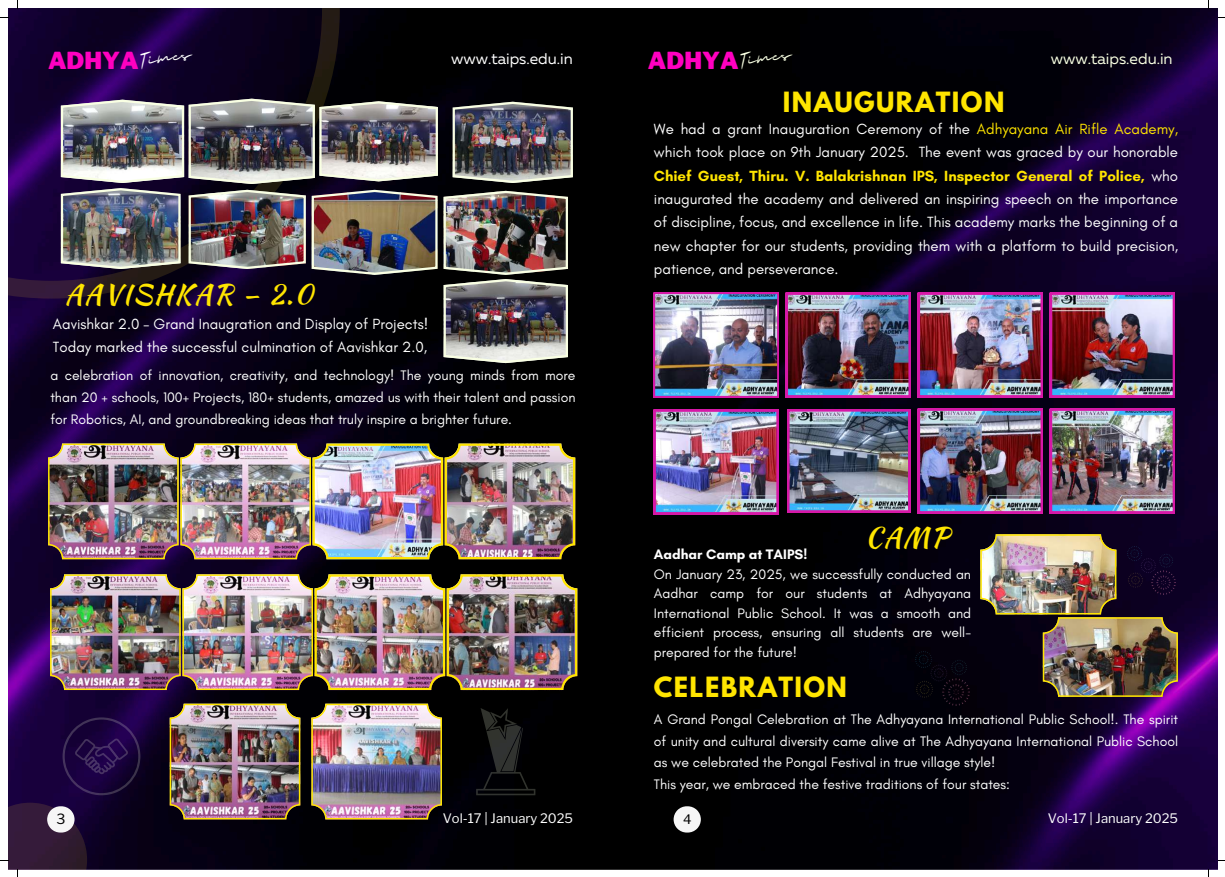
<style>
.page{position:relative;width:1225px;height:877px;background:#fff}
.page>*{position:absolute;margin:0;border:0;box-sizing:border-box;transform-origin:0 0}
.t1{font:27.8px "Kaushan Script";letter-spacing:.055em;color:#ffe500}
.t2{font:700 24.7px "League Spartan";letter-spacing:.055em;color:#ffe500}
.t3{font:900 23.2px "Libre Franklin";color:#ff00c0}
.t4{font:16.6px "Majesty Yandi Designs";color:#fff}
.t5{font:16.6px "Majesty Yandi Designs";color:#f9ffe3}
.t6{font:15.4px "Muller";color:#fff}
.t7{font:15.4px "Muller";color:#f9ffe3}
.t8{font:15px/23.2px "Glacial Indifference";color:#fff}
.t9{font:14px/21.8px "Glacial Indifference";color:#fff;text-align:justify}
.t10{font:700 14px "Glacial Indifference";color:#fff}
.t11{font:14px "Libre Franklin";color:#000}
.t12{font:13px "Libre Franklin";color:#fff}
.t13{font:13px "Libre Franklin";color:#000}
.s1{color:#ffe500}
.s2{font-weight:700;color:#ffe500}
</style>
<div class="page">
<img style="left:8px;top:8px;width:1209px;height:860px">
<svg style="left:8px;top:8px;width:332px;height:290px;background:#160131"></svg>
<svg style="left:8px;top:802px;width:79px;height:67px;background:#2f1736"></svg>
<svg style="left:673px;top:806px;width:27px;height:26px"></svg>
<svg style="left:47px;top:806px;width:28px;height:26px"></svg>
<img style="left:61px;top:99px;width:512px;height:264px">
<img style="left:48px;top:443px;width:527px;height:116px">
<img style="left:50px;top:574px;width:527px;height:115px">
<img style="left:170px;top:703px;width:130px;height:116px">
<img style="left:311px;top:703px;width:131px;height:116px">
<img style="left:980px;top:534px;width:197px;height:162px">
<img style="left:653px;top:292px;width:125px;height:105px">
<img style="left:785px;top:292px;width:125px;height:105px">
<img style="left:917px;top:292px;width:125px;height:105px">
<img style="left:1049px;top:292px;width:125px;height:105px">
<img style="left:917px;top:408px;width:125px;height:105px">
<img style="left:1049px;top:408px;width:125px;height:105px">
<img style="left:787px;top:409px;width:123px;height:103px">
<img style="left:653px;top:409px;width:125px;height:105px">
<svg style="left:476px;top:707px;width:59px;height:88px;background:#0f1011"></svg>
<svg style="left:63px;top:717px;width:77px;height:78px;background:#1f0842"></svg>
<img style="left:915px;top:651px;width:53px;height:54px">
<img style="left:1127px;top:546px;width:48px;height:48px">
<h3 class="t3" style="left:48px;top:46px;width:92px">ADHYA</h3>
<p class="t4" style="left:140px;top:53px;width:54px;rotate:-8deg">Times</p>
<p class="t6" style="left:451px;top:52px;width:123px">www.taips.edu.in</p>
<h3 class="t3" style="left:647px;top:46px;width:92px">ADHYA</h3>
<p class="t5" style="left:739px;top:53px;width:54px;rotate:-8deg">Times</p>
<p class="t7" style="left:1050px;top:52px;width:123px">www.taips.edu.in</p>
<h2 class="t2" style="left:782px;top:89px;width:223px">INAUGURATION</h2>
<h1 class="t1" style="left:65px;top:273px;width:249px">AAVISHKAR – 2.0</h1>
<p class="t8" style="left:53px;top:312px;width:377px">Aavishkar 2.0 – Grand Inaugration and Display of Projects!<br>Today marked the successful culmination of Aavishkar 2.0,</p>
<p class="t9" style="left:50px;top:364px;width:526px">a celebration of innovation, creativity, and technology! The young minds from more than 20 + schools, 100+ Projects, 180+ students, amazed us with their talent and passion for Robotics, AI, and groundbreaking ideas that truly inspire a brighter future.</p>
<p class="t8" style="left:654px;top:117px;width:525px;text-align:justify">We had a grant Inauguration Ceremony of the <span class="s1">Adhyayana Air Rifle Academy, </span>which took place on 9th January 2025. The event was graced by our honorable <span class="s2">Chief Guest, Thiru. V. Balakrishnan IPS, Inspector General of Police,</span> who inaugurated the academy and delivered an inspiring speech on the importance of discipline, focus, and excellence in life. This academy marks the beginning of a new chapter for our students, providing them with a platform to build precision, patience, and perseverance.</p>
<h1 class="t1" style="left:865px;top:516px;width:85px">CAMP</h1>
<p class="t10" style="left:654px;top:546px;width:155px">Aadhar Camp at TAIPS!</p>
<p class="t9" style="left:654px;top:564px;width:319px;line-height:19.5px">On January 23, 2025, we successfully conducted an Aadhar camp for our students at Adhyayana International Public School. It was a smooth and efficient process, ensuring all students are well&shy;prepared for the future!</p>
<h2 class="t2" style="left:654px;top:674px;width:195px">CELEBRATION</h2>
<p class="t9" style="left:654px;top:707px;width:525px;text-align:left">A Grand Pongal Celebration at The Adhyayana International Public School!. The spirit of unity and cultural diversity came alive at The Adhyayana International Public School as we celebrated the Pongal Festival in true village style!<br>This year, we embraced the festive traditions of four states:</p>
<p class="t12" style="left:443px;top:810px;width:132px">Vol-17 | January 2025</p>
<p class="t12" style="left:1047px;top:810px;width:132px">Vol-17 | January 2025</p>
<p class="t11" style="left:57px;top:810px;width:10px">3</p>
<p class="t13" style="left:683px;top:810px;width:10px">4</p>
</div>
